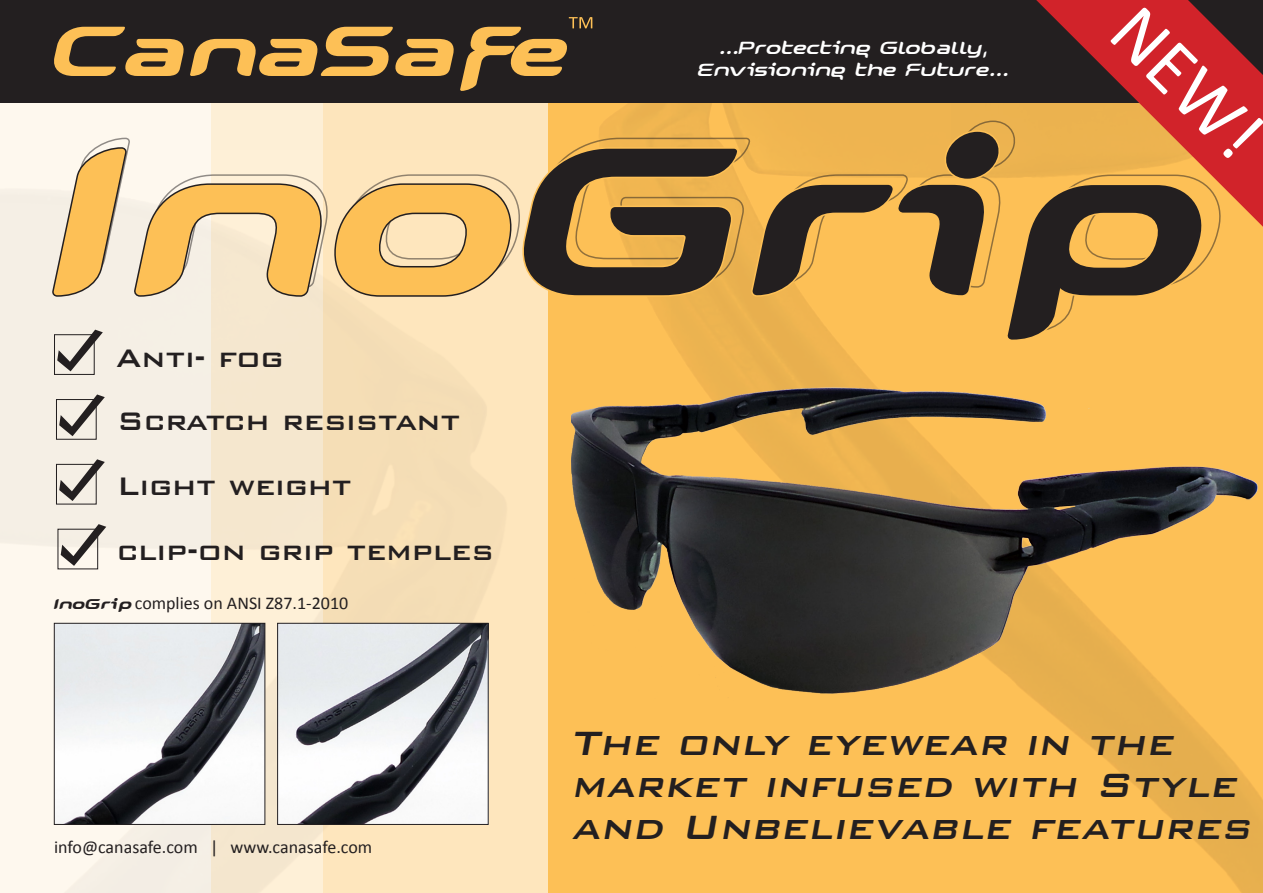
<style>
.page{position:relative;width:1263px;height:893px;background:#fff}
.page>*{position:absolute;margin:0;border:0;box-sizing:border-box;transform-origin:0 0}
.t1{font:italic 700 222px "Snowslider";color:#231f20}
.t2{font:76.65px "Calibri";color:#fff}
.t3{font:italic 500 45px/42px "Bank Gothic BT";color:#231f20}
.t4{font:500 33.9px "Bank Gothic BT";letter-spacing:-.01em;color:#231f20}
.t5{font:italic 18.6px/22.4px "Snowslider";color:#fff;text-align:center}
.t6{font:18px "Calibri";color:#231f20}
.s1{color:#fdc056}
.s2{font-family:"Snowslider";font-weight:700;font-style:italic;font-size:15px}
</style>
<div class="page">
<img style="left:950px;top:103px;width:313px;height:790px">
<div style="left:211px;top:0;width:739px;height:893px;background:#fdc056"></div>
<svg style="left:0;top:103px;width:671px;height:48px;background:#fce7c2"></svg>
<img style="left:0;top:151px;width:548px;height:742px">
<div style="left:0;top:0;width:1263px;height:103px;background:#231f20"></div>
<svg style="left:54px;top:17px;width:538px;height:74px"></svg>
<svg style="left:1036px;top:0;width:227px;height:227px;fill:#d1232a"></svg>
<img style="left:571px;top:369px;width:692px;height:332px">
<img style="left:279px;top:625px;width:207px;height:198px">
<div style="left:277px;top:623px;width:211px;height:202px;border:1px solid #231f20"></div>
<img style="left:56px;top:625px;width:207px;height:198px">
<div style="left:54px;top:623px;width:211px;height:202px;border:1px solid #231f20"></div>
<svg style="left:61px;top:524px;width:45px;height:42px;background:#beb8b1"></svg>
<div style="left:56px;top:464px;width:41px;height:41px;border:1px solid #231f20"></div>
<svg style="left:59px;top:459px;width:46px;height:42px;background:#bcb7b0"></svg>
<div style="left:56px;top:399px;width:41px;height:41px;border:1px solid #231f20"></div>
<svg style="left:59px;top:394px;width:46px;height:42px;background:#bcb7b0"></svg>
<div style="left:54px;top:334px;width:41px;height:41px;border:1px solid #231f20"></div>
<svg style="left:51px;top:120px;width:1175px;height:251px"></svg>
<h2 class="t2" style="left:1158px;top:-16px;width:182px;rotate:45deg">NEW!</h2>
<p class="t5" style="left:698px;top:36px;width:313px">...Protecting Globally,<br>Envisioning the Future...</p>
<h1 class="t1" style="left:54px;top:87px;width:1138px"><span class="s1">Ino</span>Grip</h1>
<h3 class="t4" style="left:116px;top:339px;width:169px">Anti- fog</h3>
<h3 class="t4" style="left:117px;top:402px;width:345px">Scratch resistant</h3>
<h3 class="t4" style="left:117px;top:467px;width:237px">Light weight</h3>
<h3 class="t4" style="left:117px;top:532px;width:379px">clip-on grip temples</h3>
<p class="t6" style="left:54px;top:591px;width:296px"><span class="s2">InoGrip</span> complies on ANSI Z87.1-2010</p>
<p class="t6" style="left:54px;top:835px;width:320px">info@canasafe.com | www.canasafe.com</p>
<h3 class="t3" style="left:571px;top:721px;width:689px">The only eyewear in the market infused with Style and Unbelievable features</h3>
</div>
